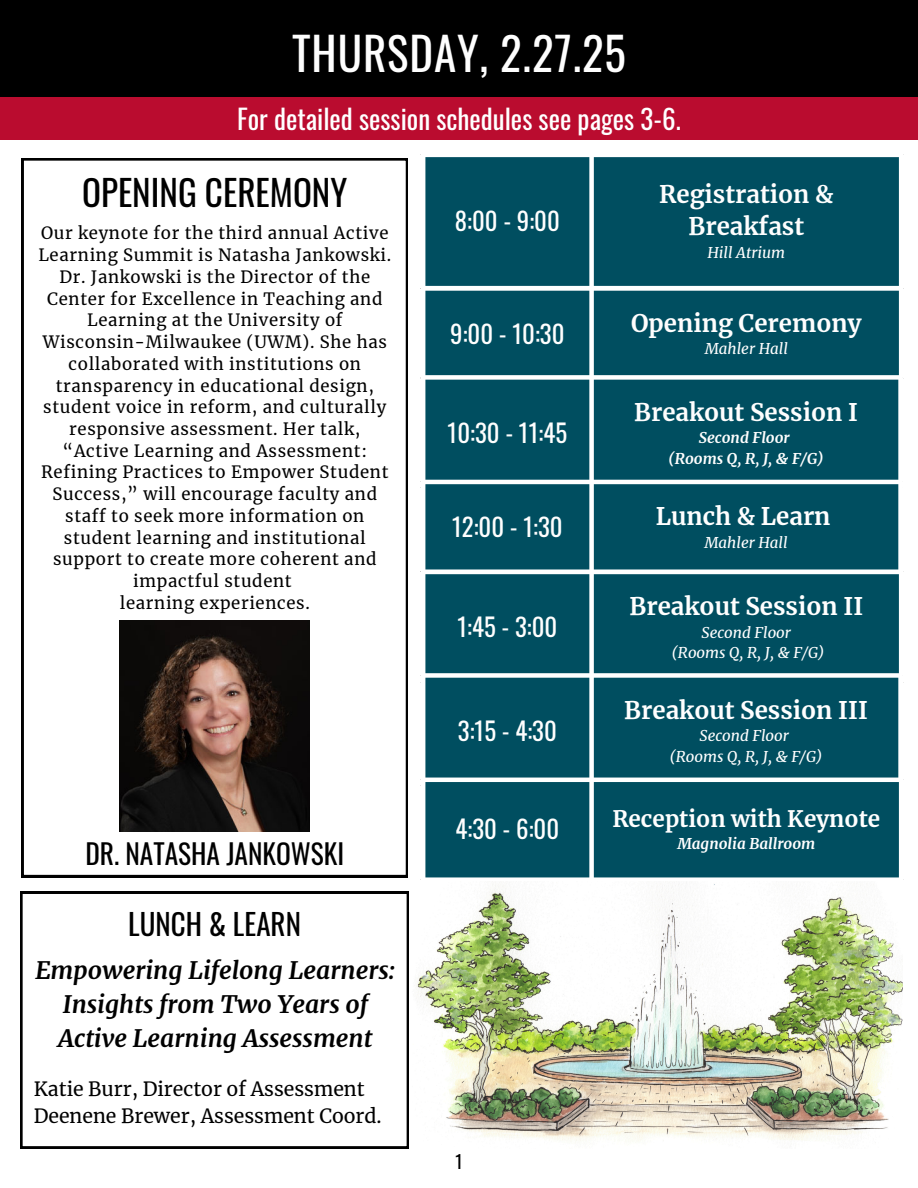
<style>
.page{position:relative;width:918px;height:1188px;background:#fff}
.page>*{position:absolute;margin:0;border:0;box-sizing:border-box;transform-origin:0 0}
.t1{font:45px "Oswald";letter-spacing:.02em;color:#fefefe}
.t2{font:35.1px "Oswald";color:#000}
.t3{font:29.1px "Oswald";color:#000}
.t4{font:27.45px "Oswald";color:#000}
.t5{font:27px "Oswald";color:#fff}
.t6{font:24.75px "Oswald";color:#fefefe}
.t7{font:italic 700 24.3px/33.8px "Merriweather";color:#000;text-align:center}
.t8{font:700 24px/32.7px "Merriweather";color:#fefefe;text-align:center}
.t9{font:700 24px "Merriweather";color:#fff}
.t10{font:700 22.5px "Merriweather";color:#fff}
.t11{font:19.5px/27px "Merriweather";color:#000}
.t12{font:18px "Oswald";color:#000}
.t13{font:16.8px/21.8px "Merriweather";letter-spacing:.04em;color:#000;text-align:center}
.t14{font:italic 15px "Merriweather";color:#fff}
.t15{font:italic 700 15px "Merriweather";color:#fefefe}
.t16{font:italic 15px "Merriweather";color:#fefefe}
.t17{font:italic 700 15px "Merriweather";color:#fff}
</style>
<div class="page">
<div style="left:425px;top:157px;width:474px;height:129px;background:#004e60"></div>
<div style="left:589px;top:157px;width:5px;height:129px;background:#fff"></div>
<div style="left:425px;top:291px;width:474px;height:84px;background:#004e60"></div>
<div style="left:589px;top:291px;width:5px;height:85px;background:#fff"></div>
<div style="left:425px;top:380px;width:473px;height:100px;background:#004e60"></div>
<div style="left:589px;top:380px;width:5px;height:105px;background:#fff"></div>
<div style="left:425px;top:484px;width:473px;height:86px;background:#004e60"></div>
<div style="left:589px;top:484px;width:5px;height:86px;background:#fff"></div>
<div style="left:425px;top:574px;width:474px;height:99px;background:#004e60"></div>
<div style="left:589px;top:574px;width:5px;height:106px;background:#fff"></div>
<div style="left:0;top:0;width:918px;height:104px;background:#000"></div>
<div style="left:0;top:97px;width:918px;height:42px;background:#ba0c2f"></div>
<div style="left:425px;top:678px;width:473px;height:100px;background:#004e60"></div>
<div style="left:589px;top:678px;width:5px;height:105px;background:#fff"></div>
<div style="left:425px;top:782px;width:474px;height:95px;background:#004e60"></div>
<div style="left:589px;top:782px;width:5px;height:95px;background:#fff"></div>
<svg style="left:22px;top:158px;width:386px;height:719px"></svg>
<img style="left:120px;top:621px;width:190px;height:210px">
<svg style="left:20px;top:892px;width:389px;height:256px"></svg>
<img style="left:417px;top:884px;width:485px;height:259px">
<p class="t1" style="left:292px;top:18px;width:335px">THURSDAY, 2.27.25</p>
<p class="t5" style="left:237px;top:98px;width:445px">For detailed session schedules see pages 3-6.</p>
<p class="t2" style="left:82px;top:165px;width:267px">OPENING CEREMONY</p>
<p class="t13" style="left:38px;top:223px;width:354px">Our keynote for the third annual Active Learning Summit is Natasha Jankowski.<br>Dr. Jankowski is the Director of the Center for Excellence in Teaching and Learning at the University of Wisconsin-Milwaukee (UWM). She has collaborated with institutions on transparency in educational design, student voice in reform, and culturally responsive assessment. Her talk, “Active Learning and Assessment:<br>Refining Practices to Empower Student Success,” will encourage faculty and staff to seek more information on student learning and institutional support to create more coherent and impactful student</p>
<p class="t13" style="left:120px;top:592px;width:192px">learning experiences.</p>
<p class="t4" style="left:85px;top:833px;width:260px">DR. NATASHA JANKOWSKI</p>
<p class="t3" style="left:128px;top:902px;width:174px">LUNCH &amp; LEARN</p>
<p class="t7" style="left:35px;top:954px;width:361px">Empowering Lifelong Learners:<br>Insights from Two Years of<br>Active Learning Assessment</p>
<p class="t11" style="left:34px;top:1076px;width:349px">Katie Burr, Director of Assessment<br>Deenene Brewer, Assessment Coord.</p>
<h1 class="t6" style="left:455px;top:202px;width:106px">8:00 - 9:00</h1>
<h4 class="t8" style="left:659px;top:178px;width:176px">Registration &amp;<br>Breakfast</h4>
<h2 class="t16" style="left:707px;top:243px;width:79px">Hill Atrium</h2>
<p class="t6" style="left:450px;top:314px;width:116px">9:00 - 10:30</p>
<p class="t8" style="left:631px;top:307px;width:232px">Opening Ceremony</p>
<p class="t16" style="left:705px;top:340px;width:85px">Mahler Hall</p>
<h3 class="t6" style="left:448px;top:413px;width:121px">10:30 - 11:45</h3>
<p class="t6" style="left:452px;top:508px;width:112px">12:00 - 1:30</p>
<p class="t6" style="left:457px;top:608px;width:101px">1:45 - 3:00</p>
<p class="t6" style="left:458px;top:711px;width:100px">3:15 - 4:30</p>
<h3 class="t8" style="left:634px;top:396px;width:225px">Breakout Session I</h3>
<h5 class="t15" style="left:699px;top:429px;width:93px">Second Floor</h5>
<p class="t15" style="left:668px;top:449px;width:157px">(Rooms Q, R, J, &amp; F/G)</p>
<p class="t9" style="left:656px;top:502px;width:176px">Lunch &amp; Learn</p>
<p class="t14" style="left:704px;top:533px;width:85px">Mahler Hall</p>
<p class="t9" style="left:629px;top:592px;width:235px">Breakout Session II</p>
<p class="t14" style="left:702px;top:623px;width:91px">Second Floor</p>
<p class="t14" style="left:672px;top:643px;width:155px">(Rooms Q, R, J, &amp; F/G)</p>
<p class="t9" style="left:624px;top:695px;width:245px">Breakout Session III</p>
<p class="t14" style="left:700px;top:727px;width:91px">Second Floor</p>
<p class="t14" style="left:670px;top:747px;width:155px">(Rooms Q, R, J, &amp; F/G)</p>
<p class="t6" style="left:456px;top:810px;width:105px">4:30 - 6:00</p>
<p class="t10" style="left:612px;top:805px;width:269px">Reception with Keynote</p>
<p class="t17" style="left:677px;top:834px;width:140px">Magnolia Ballroom</p>
<p class="t12" style="left:455px;top:1148px;width:9px">1</p>
</div>
